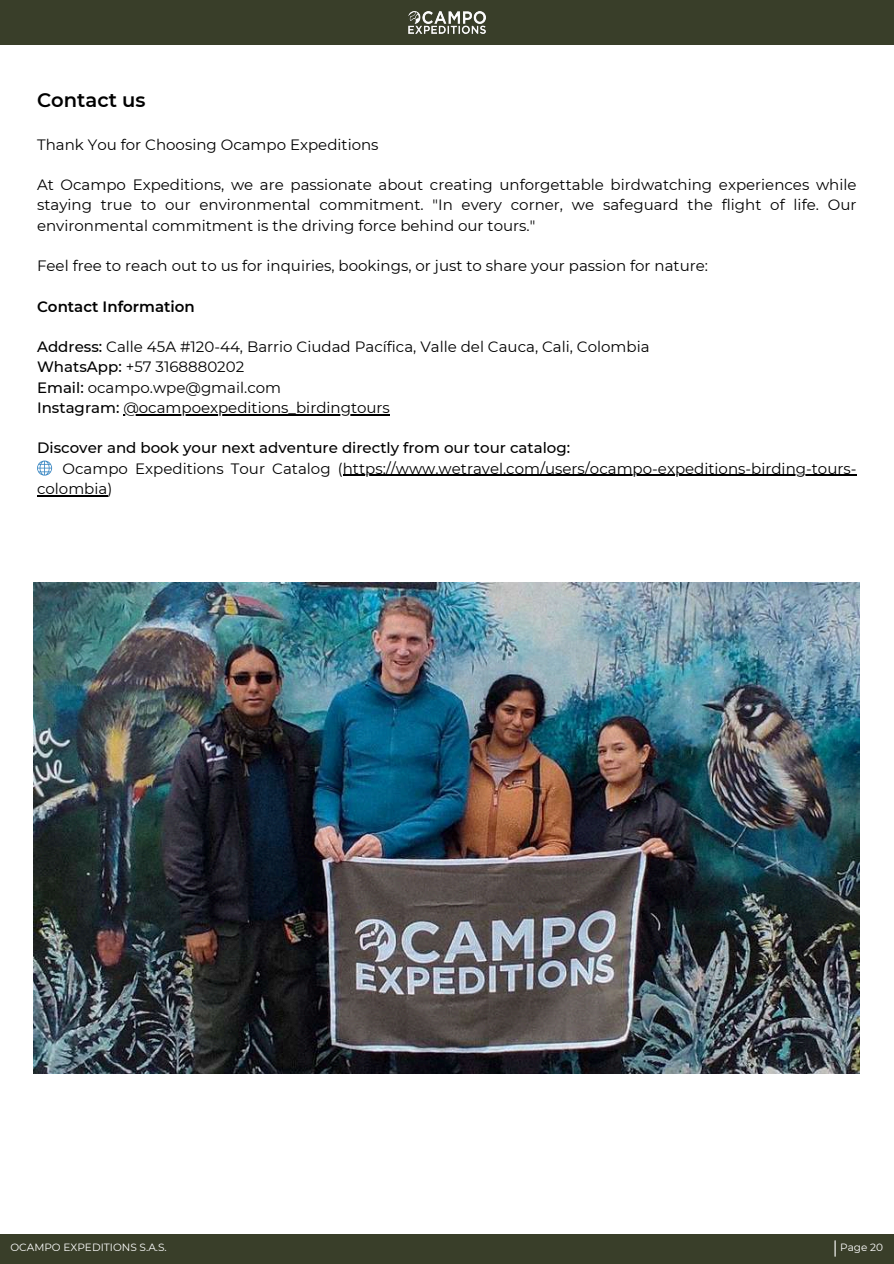
<style>
.page{position:relative;width:894px;height:1264px;background:#fff}
.page>*{position:absolute;margin:0;border:0;box-sizing:border-box;transform-origin:0 0}
.t1{font:600 19.5px "Montserrat";color:#000}
.t2{font:15px/20.2px "Montserrat";color:#000}
.t3{font:500 15px "Montserrat";color:#000}
.t4{font:600 15px "Montserrat";color:#000}
.t5{font:10.5px "Montserrat";color:#fff}
.s1{font-weight:500}
</style>
<div class="page">
<div style="left:0;top:0;width:893px;height:45px;background:#393e29"></div>
<img style="left:408px;top:12px;width:77px;height:21px">
<div style="left:0;top:1233px;width:893px;height:30px;background:#393e29"></div>
<svg style="left:834px;top:1240px;width:1px;height:16px"></svg>
<hr style="left:123px;top:414px;width:267px;height:1px;background:#000">
<hr style="left:343px;top:475px;width:513px;height:1px;background:#000">
<hr style="left:37px;top:495px;width:70px;height:1px;background:#000">
<img style="left:33px;top:583px;width:826px;height:490px">
<h1 class="t1" style="left:37px;top:88px;width:110px">Contact us</h1>
<p class="t2" style="left:37px;top:134px;width:343px">Thank You for Choosing Ocampo Expeditions</p>
<p class="t2" style="left:37px;top:174px;width:820px;text-align:justify">At Ocampo Expeditions, we are passionate about creating unforgettable birdwatching experiences while staying true to our environmental commitment. "In every corner, we safeguard the flight of life. Our environmental commitment is the driving force behind our tours."</p>
<p class="t2" style="left:37px;top:255px;width:672px">Feel free to reach out to us for inquiries, bookings, or just to share your passion for nature:</p>
<p class="t4" style="left:37px;top:297px;width:159px">Contact Information</p>
<p class="t2" style="left:37px;top:336px;width:614px"><span class="s1">Address:</span> Calle 45A #120-44, Barrio Ciudad Pacífica, Valle del Cauca, Cali, Colombia <span class="s1">WhatsApp:</span> +57 3168880202<br><span class="s1">Email:</span> ocampo.wpe@gmail.com<br><span class="s1">Instagram:</span> @ocampoexpeditions_birdingtours</p>
<p class="t3" style="left:37px;top:439px;width:534px">Discover and book your next adventure directly from our tour catalog:</p>
<p class="t2" style="left:37px;top:458px;width:820px;text-indent:25px">Ocampo Expeditions Tour Catalog (https://www.wetravel.com/users/ocampo-expeditions-birding-tours&shy;colombia)</p>
<p class="t5" style="left:10px;top:1240px;width:158px">OCAMPO EXPEDITIONS S.A.S.</p>
<p class="t5" style="left:839px;top:1240px;width:44px">Page 20</p>
</div>
